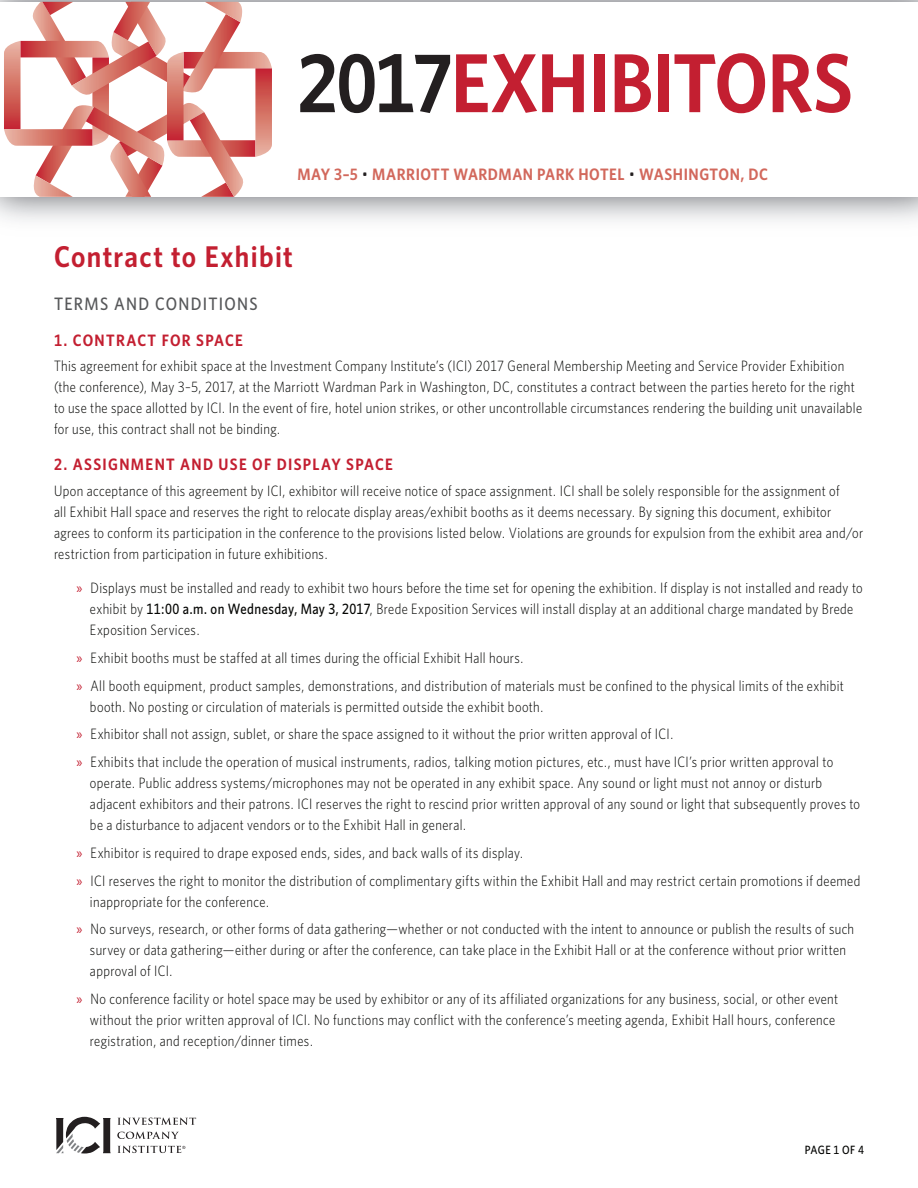
<style>
.page{position:relative;width:918px;height:1188px;background:#fff}
.page>*{position:absolute;margin:0;border:0;box-sizing:border-box;transform-origin:0 0}
.t1{font:600 83.85px "Whitney Narrow";letter-spacing:-.015em;color:#c31f31}
.t2{font:600 30px "Whitney Narrow";letter-spacing:.045em;color:#c31f31}
.t3{font:500 18px "Whitney Narrow";letter-spacing:.07em;color:#57585a}
.t4{font:600 16.65px "Whitney Narrow";letter-spacing:.03em;color:#d2685c}
.t5{font:600 16.5px "Whitney Narrow";letter-spacing:.08em;color:#c31f31}
.t6{font:300 15px/21px "Whitney Narrow";letter-spacing:.025em;color:#040503;scale:.95 1}
.t7{font:500 12px "Whitney Narrow";letter-spacing:.03em;color:#040503}
.s1{color:#231f20}
.s2{font-weight:300;color:#231f20}
.s3{font-family:"Myriad Pro";font-weight:400;color:#c31f31}
.s4{font-weight:500}
</style>
<div class="page">
<svg style="left:118px;top:1118px;width:78px;height:7px"></svg>
<svg style="left:117px;top:1132px;width:62px;height:7px"></svg>
<svg style="left:56px;top:1117px;width:55px;height:37px"></svg>
<svg style="left:118px;top:1146px;width:67px;height:7px"></svg>
<svg style="left:4px;top:2px;width:268px;height:195px"></svg>
<h1 class="t1" style="left:297px;top:28px;width:557px"><span class="s1">2017</span>EXHIBITORS</h1>
<p class="t4" style="left:297px;top:163px;width:472px">MAY 3–5 <span class="s2">•</span> MARRIOTT WARDMAN PARK HOTEL <span class="s2">•</span> WASHINGTON, DC</p>
<h2 class="t2" style="left:54px;top:237px;width:240px">Contract to Exhibit</h2>
<p class="t3" style="left:54px;top:292px;width:205px">TERMS AND CONDITIONS</p>
<p class="t5" style="left:54px;top:329px;width:190px">1. CONTRACT FOR SPACE</p>
<p class="t6" style="left:54px;top:355px;width:852px">This agreement for exhibit space at the Investment Company Institute’s (ICI) 2017 General Membership Meeting and Service Provider Exhibition (the conference), May 3–5, 2017, at the Marriott Wardman Park in Washington, DC, constitutes a contract between the parties hereto for the right to use the space allotted by ICI. In the event of fire, hotel union strikes, or other uncontrollable circumstances rendering the building unit unavailable for use, this contract shall not be binding.</p>
<p class="t5" style="left:54px;top:454px;width:340px">2. ASSIGNMENT AND USE OF DISPLAY SPACE</p>
<p class="t6" style="left:54px;top:479px;width:853px">Upon acceptance of this agreement by ICI, exhibitor will receive notice of space assignment. ICI shall be solely responsible for the assignment of<br>all Exhibit Hall space and reserves the right to relocate display areas/exhibit booths as it deems necessary. By signing this document, exhibitor agrees to conform its participation in the conference to the provisions listed below. Violations are grounds for expulsion from the exhibit area and/or restriction from participation in future exhibitions.</p>
<p class="t6" style="left:90px;top:577px;width:815px;text-indent:-13px"><span class="s3">»</span> Displays must be installed and ready to exhibit two hours before the time set for opening the exhibition. If display is not installed and ready to exhibit by <span class="s4">11:00 a.m. on Wednesday, May 3, 2017</span>, Brede Exposition Services will install display at an additional charge mandated by Brede<br>Exposition Services.</p>
<p class="t6" style="left:77px;top:643px;width:809px;line-height:27.8px"><span class="s3">»</span> Exhibit booths must be staffed at all times during the official Exhibit Hall hours.<br><span class="s3">»</span> All booth equipment, product samples, demonstrations, and distribution of materials must be confined to the physical limits of the exhibit</p>
<p class="t6" style="left:77px;top:692px;width:798px;line-height:27.8px;text-indent:13px">booth. No posting or circulation of materials is permitted outside the exhibit booth.<br><span class="s3">»</span> Exhibitor shall not assign, sublet, or share the space assigned to it without the prior written approval of ICI.<br><span class="s3">»</span> Exhibits that include the operation of musical instruments, radios, talking motion pictures, etc., must have ICI’s prior written approval to</p>
<p class="t6" style="left:90px;top:772px;width:812px">operate. Public address systems/microphones may not be operated in any exhibit space. Any sound or light must not annoy or disturb adjacent exhibitors and their patrons. ICI reserves the right to rescind prior written approval of any sound or light that subsequently proves to be a disturbance to adjacent vendors or to the Exhibit Hall in general.</p>
<p class="t6" style="left:77px;top:838px;width:827px;line-height:27.8px"><span class="s3">»</span> Exhibitor is required to drape exposed ends, sides, and back walls of its display.<br><span class="s3">»</span> ICI reserves the right to monitor the distribution of complimentary gifts within the Exhibit Hall and may restrict certain promotions if deemed</p>
<p class="t6" style="left:77px;top:887px;width:820px;line-height:27.8px;text-indent:13px">inappropriate for the conference.<br><span class="s3">»</span> No surveys, research, or other forms of data gathering—whether or not conducted with the intent to announce or publish the results of such</p>
<p class="t6" style="left:90px;top:939px;width:797px">survey or data gathering—either during or after the conference, can take place in the Exhibit Hall or at the conference without prior written approval of ICI.</p>
<p class="t6" style="left:90px;top:988px;width:789px;text-indent:-13px"><span class="s3">»</span> No conference facility or hotel space may be used by exhibitor or any of its affiliated organizations for any business, social, or other event without the prior written approval of ICI. No functions may conflict with the conference’s meeting agenda, Exhibit Hall hours, conference registration, and reception/dinner times.</p>
<p class="t7" style="left:805px;top:1142px;width:61px">PAGE 1 OF 4</p>
</div>
